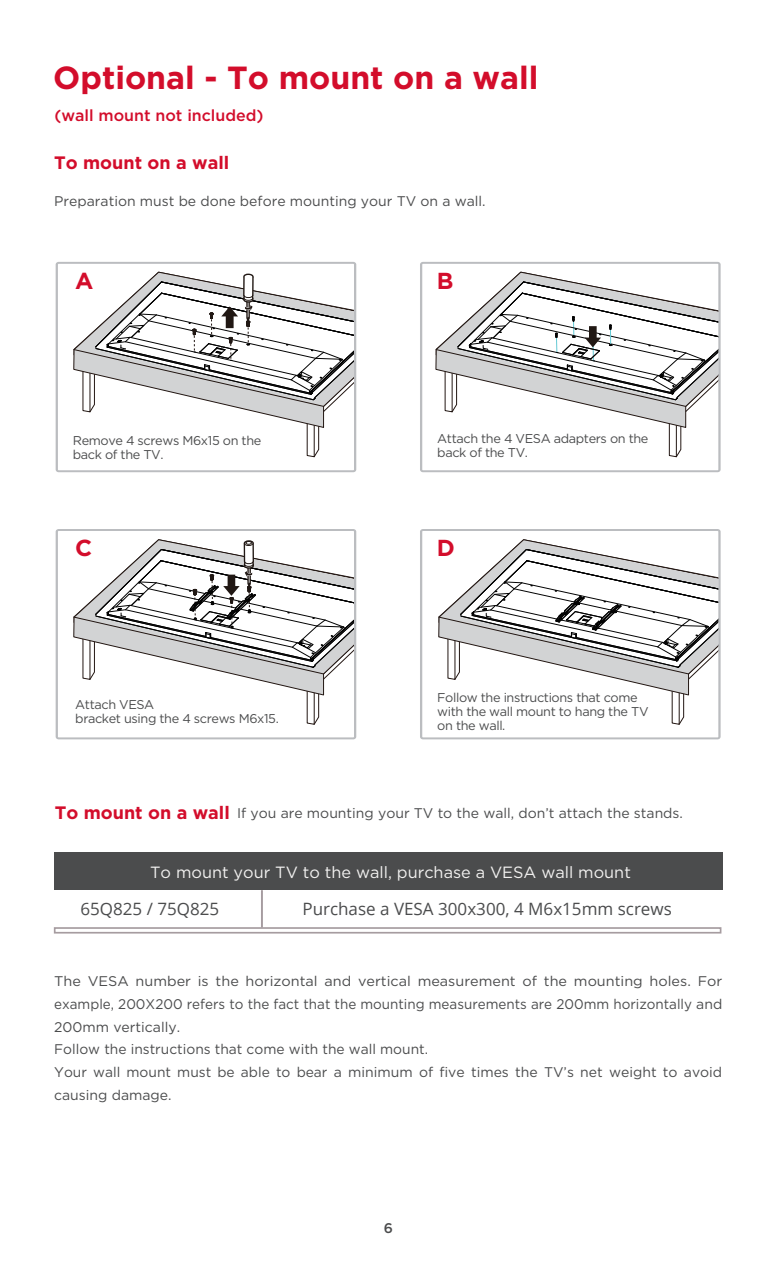
<style>
.page{position:relative;width:777px;height:1287px;background:#fff}
.page>*{position:absolute;margin:0;border:0;box-sizing:border-box;transform-origin:0 0}
.t1{font:700 32px "Gotham";color:#d30d2b}
.t2{font:700 23.2px "Gotham";color:#d30d2b}
.t3{font:700 18px "Gotham";color:#d30d2b}
.t4{font:17px "Open Sans";color:#4b4c4d}
.t5{font:16.2px "Gotham";color:#f2f1f0}
.t6{font:500 16px "Gotham";color:#d30d2b}
.t7{font:14px/22.6px "Gotham";color:#4b4c4d}
.t8{font:500 14px "Gotham";color:#4b4c4d}
.t9{font:12.8px/13.8px "Gotham";letter-spacing:-.03em;color:#4b4c4d}
.s1{font-weight:700;font-size:18px;color:#d30d2b}
</style>
<div class="page">
<div style="left:54px;top:852px;width:668px;height:38px;background:#4b4c4d"></div>
<div style="left:54px;top:927px;width:667px;height:7px;border:2px solid #a69ca0"></div>
<hr style="left:261px;top:890px;width:2px;height:38px;background:#a69ca0">
<svg style="left:56px;top:529px;width:300px;height:210px"></svg>
<svg style="left:56px;top:262px;width:300px;height:210px"></svg>
<svg style="left:420px;top:529px;width:300px;height:210px"></svg>
<svg style="left:420px;top:262px;width:300px;height:210px"></svg>
<svg style="left:435px;top:272px;width:283px;height:185px"></svg>
<h1 class="t1" style="left:53px;top:59px;width:486px">Optional - To mount on a wall</h1>
<p class="t6" style="left:54px;top:106px;width:211px">(wall mount not included)</p>
<p class="t3" style="left:54px;top:153px;width:177px">To mount on a wall</p>
<p class="t7" style="left:54px;top:189px;width:433px">Preparation must be done before mounting your TV on a wall.</p>
<h2 class="t2" style="left:75px;top:267px;width:20px">A</h2>
<h2 class="t2" style="left:437px;top:267px;width:18px">B</h2>
<p class="t9" style="left:73px;top:433px;width:190px">Remove 4 screws M6x15 on the back of the TV.</p>
<p class="t9" style="left:437px;top:431px;width:213px">Attach the 4 VESA adapters on the back of the TV.</p>
<h2 class="t2" style="left:75px;top:534px;width:19px">C</h2>
<h2 class="t2" style="left:437px;top:534px;width:20px">D</h2>
<p class="t9" style="left:75px;top:697px;width:205px">Attach VESA<br>bracket using the 4 screws M6x15.</p>
<p class="t9" style="left:437px;top:690px;width:213px">Follow the instructions that come with the wall mount to hang the TV on the wall.</p>
<p class="t7" style="left:55px;top:802px;width:630px"><span class="s1">To mount on a wall</span> If you are mounting your TV to the wall, don’t attach the stands.</p>
<p class="t5" style="left:150px;top:862px;width:482px">To mount your TV to the wall, purchase a VESA wall mount</p>
<p class="t4" style="left:80px;top:897px;width:140px">65Q825 / 75Q825</p>
<p class="t4" style="left:302px;top:897px;width:371px">Purchase a VESA 300x300, 4 M6x15mm screws</p>
<p class="t7" style="left:54px;top:970px;width:669px">The VESA number is the horizontal and vertical measurement of the mounting holes. For example, 200X200 refers to the fact that the mounting measurements are 200mm horizontally and 200mm vertically.<br>Follow the instructions that come with the wall mount.<br>Your wall mount must be able to bear a minimum of five times the TV’s net weight to avoid causing damage.</p>
<p class="t8" style="left:384px;top:1220px;width:11px">6</p>
</div>
